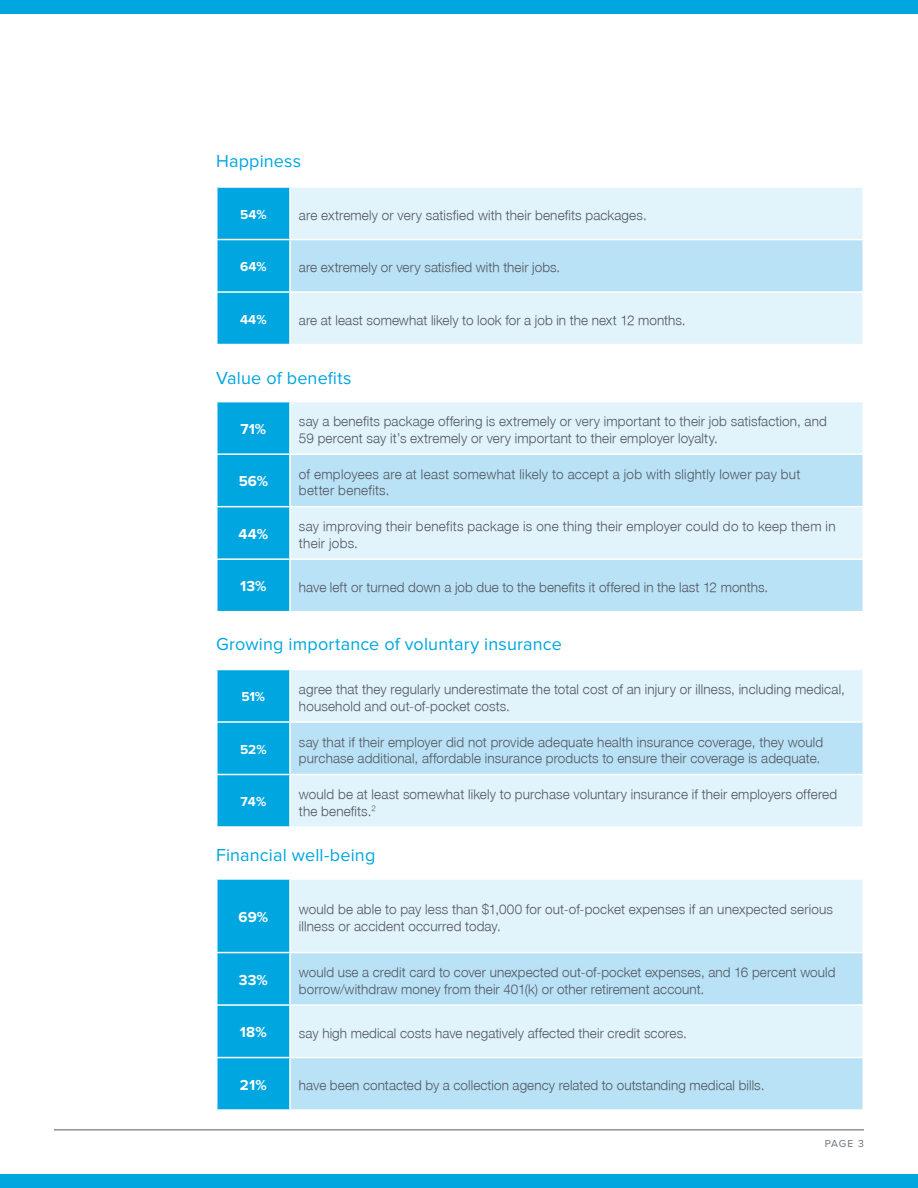
<style>
.page{position:relative;width:918px;height:1188px;background:#fff}
.page>*{position:absolute;margin:0;border:0;box-sizing:border-box;transform-origin:0 0}
.SECTION_HEADERS{font:18px "Proxima Nova";letter-spacing:.01em;color:#00a6e0}
.t1{font:700 15px "Proxima Nova";letter-spacing:.005em;color:#fff}
.STD_BODY_COPY{font:300 13.5px/16.5px "Helvetica Neue";letter-spacing:.01em;color:#535860}
.t2{font:700 13.5px "Proxima Nova";letter-spacing:.01em;color:#fff}
.t3{font:10.5px "Proxima Nova";color:#6d727a}
</style>
<div class="page">
<hr style="left:54px;top:1130px;width:810px;height:1px;background:#57585a">
<div style="left:0;top:1174px;width:918px;height:14px;background:#00a6e0"></div>
<div style="left:0;top:0;width:918px;height:14px;background:#00a6e0"></div>
<div style="left:218px;top:670px;width:71px;height:156px;background:#00a6e0"></div>
<div style="left:291px;top:670px;width:571px;height:156px;background:#e1f3fb"></div>
<div style="left:290px;top:722px;width:573px;height:53px;background:#b9e2f6"></div>
<hr style="left:216px;top:721px;width:74px;height:2px;background:#fff">
<hr style="left:290px;top:721px;width:574px;height:2px;background:#fff">
<hr style="left:289px;top:723px;width:2px;height:51px;background:#fff">
<hr style="left:862px;top:723px;width:2px;height:51px;background:#fff">
<hr style="left:216px;top:774px;width:74px;height:1px;background:#fff">
<hr style="left:290px;top:774px;width:574px;height:1px;background:#fff">
<div style="left:218px;top:402px;width:71px;height:209px;background:#00a6e0"></div>
<div style="left:291px;top:402px;width:571px;height:51px;background:#e1f3fb"></div>
<svg style="left:291px;top:455px;width:571px;height:156px;fill:#b9e2f6"></svg>
<hr style="left:216px;top:453px;width:74px;height:2px;background:#fff">
<hr style="left:216px;top:506px;width:74px;height:1px;background:#fff">
<hr style="left:290px;top:506px;width:574px;height:1px;background:#fff">
<hr style="left:216px;top:558px;width:74px;height:2px;background:#fff">
<hr style="left:290px;top:558px;width:574px;height:2px;background:#fff">
<div style="left:218px;top:880px;width:71px;height:229px;background:#00a6e0"></div>
<div style="left:291px;top:880px;width:571px;height:72px;background:#e1f3fb"></div>
<svg style="left:291px;top:953px;width:571px;height:156px;fill:#b9e2f6"></svg>
<hr style="left:216px;top:952px;width:74px;height:1px;background:#fff">
<hr style="left:216px;top:1004px;width:74px;height:2px;background:#fff">
<hr style="left:290px;top:1004px;width:574px;height:2px;background:#fff">
<hr style="left:216px;top:1057px;width:74px;height:1px;background:#fff">
<hr style="left:290px;top:1057px;width:574px;height:1px;background:#fff">
<div style="left:218px;top:188px;width:71px;height:156px;background:#00a6e0"></div>
<div style="left:291px;top:188px;width:571px;height:156px;background:#e1f3fb"></div>
<div style="left:290px;top:240px;width:573px;height:52px;background:#b9e2f6"></div>
<hr style="left:216px;top:239px;width:74px;height:1px;background:#fff">
<hr style="left:290px;top:239px;width:574px;height:1px;background:#fff">
<hr style="left:289px;top:240px;width:2px;height:51px;background:#fff">
<hr style="left:862px;top:240px;width:2px;height:51px;background:#fff">
<hr style="left:216px;top:291px;width:74px;height:2px;background:#fff">
<hr style="left:290px;top:291px;width:574px;height:2px;background:#fff">
<p class="SECTION_HEADERS" style="left:216px;top:151px;width:87px">Happiness</p>
<p class="t2" style="left:240px;top:206px;width:28px">54%</p>
<p class="STD_BODY_COPY" style="left:299px;top:206px;width:349px">are extremely or very satisfied with their benefits packages.</p>
<p class="t2" style="left:240px;top:259px;width:28px">64%</p>
<p class="STD_BODY_COPY" style="left:299px;top:259px;width:263px">are extremely or very satisfied with their jobs.</p>
<p class="t2" style="left:240px;top:311px;width:28px">44%</p>
<p class="STD_BODY_COPY" style="left:299px;top:311px;width:388px">are at least somewhat likely to look for a job in the next 12 months.</p>
<p class="SECTION_HEADERS" style="left:216px;top:367px;width:137px">Value of benefits</p>
<p class="t1" style="left:241px;top:420px;width:27px">71%</p>
<p class="STD_BODY_COPY" style="left:299px;top:413px;width:529px">say a benefits package offering is extremely or very important to their job satisfaction, and<br>59 percent say it’s extremely or very important to their employer loyalty.</p>
<p class="t1" style="left:239px;top:473px;width:31px">56%</p>
<p class="STD_BODY_COPY" style="left:299px;top:465px;width:503px">of employees are at least somewhat likely to accept a job with slightly lower pay but better benefits.</p>
<p class="t1" style="left:239px;top:525px;width:31px">44%</p>
<p class="STD_BODY_COPY" style="left:299px;top:518px;width:538px">say improving their benefits package is one thing their employer could do to keep them in their jobs.</p>
<p class="t1" style="left:240px;top:578px;width:28px">13%</p>
<p class="STD_BODY_COPY" style="left:299px;top:579px;width:471px">have left or turned down a job due to the benefits it offered in the last 12 months.</p>
<p class="SECTION_HEADERS" style="left:216px;top:633px;width:347px">Growing importance of voluntary insurance</p>
<p class="t2" style="left:242px;top:689px;width:25px">51%</p>
<p class="STD_BODY_COPY" style="left:299px;top:681px;width:547px">agree that they regularly underestimate the total cost of an injury or illness, including medical, household and out-of-pocket costs.</p>
<p class="t2" style="left:240px;top:741px;width:28px">52%</p>
<p class="STD_BODY_COPY" style="left:299px;top:733px;width:526px">say that if their employer did not provide adequate health insurance coverage, they would purchase additional, affordable insurance products to ensure their coverage is adequate.</p>
<p class="t2" style="left:240px;top:794px;width:27px">74%</p>
<p class="STD_BODY_COPY" style="left:299px;top:786px;width:540px">would be at least somewhat likely to purchase voluntary insurance if their employers offered the benefits.<sup>2</sup></p>
<p class="SECTION_HEADERS" style="left:216px;top:845px;width:161px">Financial well-being</p>
<p class="t1" style="left:239px;top:908px;width:31px">69%</p>
<p class="STD_BODY_COPY" style="left:299px;top:901px;width:536px">would be able to pay less than $1,000 for out-of-pocket expenses if an unexpected serious illness or accident occurred today.</p>
<p class="t1" style="left:239px;top:971px;width:30px">33%</p>
<p class="STD_BODY_COPY" style="left:299px;top:964px;width:538px">would use a credit card to cover unexpected out-of-pocket expenses, and 16 percent would borrow/withdraw money from their 401(k) or other retirement account.</p>
<p class="t1" style="left:240px;top:1024px;width:28px">18%</p>
<p class="STD_BODY_COPY" style="left:299px;top:1024px;width:389px">say high medical costs have negatively affected their credit scores.</p>
<p class="t1" style="left:240px;top:1076px;width:28px">21%</p>
<p class="STD_BODY_COPY" style="left:299px;top:1077px;width:467px">have been contacted by a collection agency related to outstanding medical bills.</p>
<p class="t3" style="left:825px;top:1137px;width:41px">PAGE 3</p>
</div>
